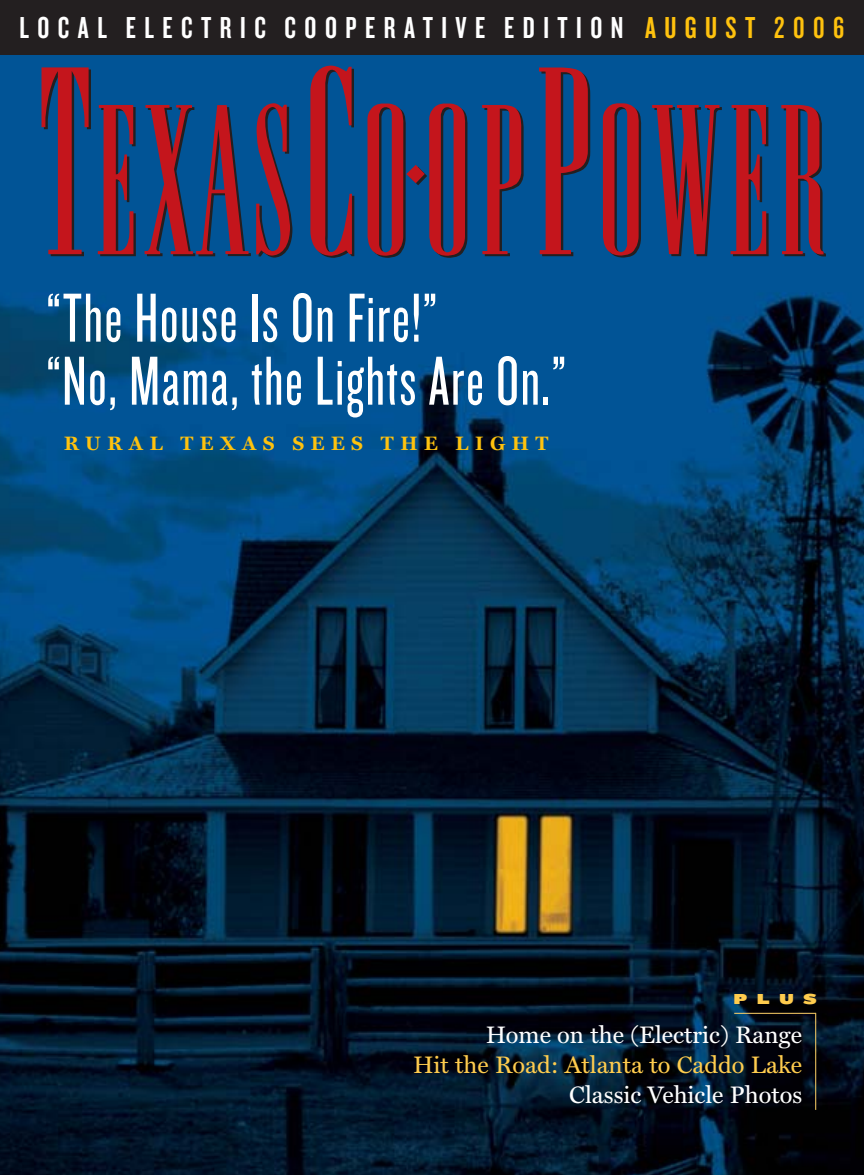
<style>
.page{position:relative;width:864px;height:1175px;background:#fff}
.page>*{position:absolute;margin:0;border:0;box-sizing:border-box;transform-origin:0 0}
.t1{font:72px/63px "Knockout HTF27 Junior Bantamwt";letter-spacing:.02em;color:#fff}
.t2{font:31.5px "Knockout HTF48 Featherweight";letter-spacing:.27em;color:#fff}
.t3{font:24px "Miller Text";color:#fff}
.t4{font:24px "Miller Text";color:#ffcc4e}
.t5{font:700 19.5px "Miller Text";letter-spacing:.335em;color:#ffc20e}
.t6{font:15px "Knockout HTF94 Ultmt Sumo";color:#ffcc4e}
.s1{color:#ffc20e}
</style>
<div class="page">
<img style="left:0;top:54px;width:864px;height:1120px">
<div style="left:0;top:0;width:864px;height:54px;background:#231f20"></div>
<hr style="left:815px;top:1012px;width:1px;height:97px;background:#ffd267">
<hr style="left:734px;top:1013px;width:82px;height:1px;background:#ffd267">
<svg style="left:731px;top:105px;width:38px;height:151px;background:#5e304f"></svg>
<svg style="left:652px;top:105px;width:70px;height:151px;background:#563355"></svg>
<svg style="left:603px;top:103px;width:38px;height:155px;background:#752840"></svg>
<svg style="left:539px;top:67px;width:52px;height:189px;background:#593356"></svg>
<svg style="left:482px;top:105px;width:42px;height:151px;background:#5c3253"></svg>
<svg style="left:367px;top:103px;width:101px;height:155px;background:#5b3253"></svg>
<svg style="left:308px;top:65px;width:46px;height:193px;background:#53365b"></svg>
<svg style="left:145px;top:102px;width:147px;height:156px;background:#413b65"></svg>
<svg style="left:98px;top:105px;width:38px;height:151px;background:#5e304f"></svg>
<svg style="left:42px;top:67px;width:49px;height:189px;background:#50365c"></svg>
<svg style="left:781px;top:105px;width:45px;height:151px;background:#682d4a"></svg>
<h2 class="t2" style="left:20px;top:15px;width:826px">LOCAL ELECTRIC COOPERATIVE EDITION <span class="s1">AUGUST 2006</span></h2>
<h1 class="t1" style="left:46px;top:293px;width:521px">“The House Is On Fire!”<br>“No, Mama, the Lights Are On.”</h1>
<p class="t5" style="left:64px;top:433px;width:486px">RURAL TEXAS SEES THE LIGHT</p>
<p class="t6" style="left:734px;top:993px;width:84px">PLUS</p>
<p class="t3" style="left:486px;top:1022px;width:318px">Home on the (Electric) Range</p>
<p class="t4" style="left:413px;top:1052px;width:390px">Hit the Road: Atlanta to Caddo Lake</p>
<p class="t3" style="left:569px;top:1082px;width:235px">Classic Vehicle Photos</p>
</div>
